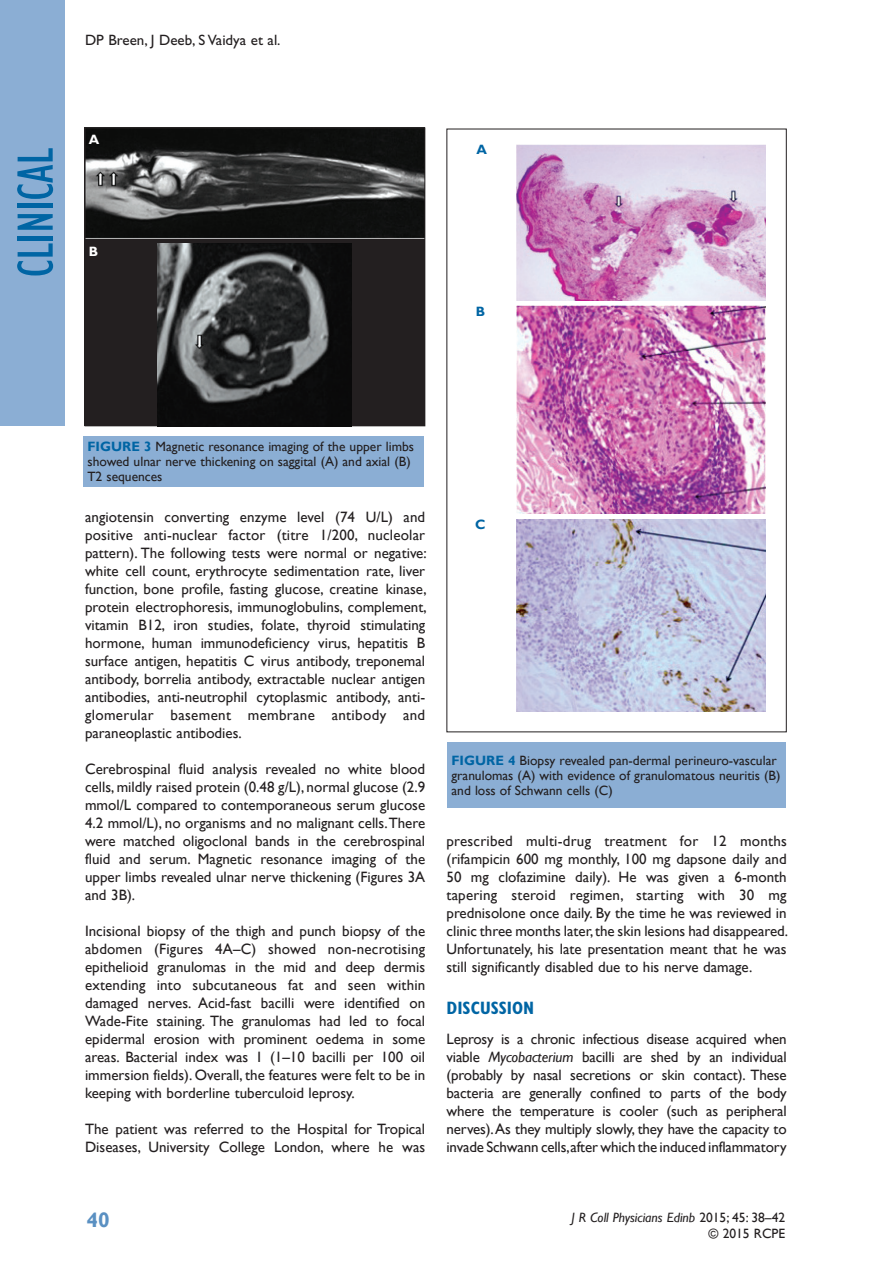
<style>
.page{position:relative;width:893px;height:1263px;background:#fff}
.page>*{position:absolute;margin:0;border:0;box-sizing:border-box;transform-origin:0 0}
.Section{font:condensed 52.5px "Gill Sans";color:#0065a4}
.t1{font:700 21px "Gill Sans";color:#5a90c2}
.Text_-_heading_1{font:700 condensed 18px "Gill Sans";color:#0065a4}
.Text_-_body_text{font:15px/18px "Gill Sans";color:#231f20;text-align:justify}
.Running_head_-_autho{font:15px "Gill Sans";color:#231f20}
.t2{font:13.5px/15px "Gill Sans";color:#231f20}
.t3{font:italic 13.5px "Gill Sans";color:#231f20}
.t4{font:700 13.5px "Gill Sans";color:#0065a4}
.t5{font:700 13.5px "Gill Sans";color:#fff}
.s1{font-weight:700;color:#0065a4}
.s2{font-style:italic}
.s3{font-style:normal}
</style>
<div class="page">
<div style="left:0;top:0;width:64px;height:425px;background:#8baed4"></div>
<img style="left:517px;top:144px;width:248px;height:156px">
<img style="left:517px;top:306px;width:248px;height:208px">
<img style="left:517px;top:520px;width:248px;height:192px">
<div style="left:447px;top:742px;width:339px;height:66px;background:#8baed4"></div>
<div style="left:85px;top:128px;width:340px;height:298px;background:#231f20"></div>
<img style="left:87px;top:130px;width:336px;height:109px">
<div style="left:85px;top:128px;width:340px;height:298px;border:1px solid #231f20"></div>
<div style="left:83px;top:436px;width:340px;height:51px;background:#8baed4"></div>
<img style="left:158px;top:244px;width:194px;height:182px">
<p class="Running_head_-_autho" style="left:85px;top:32px;width:197px">DP Breen, J Deeb, S Vaidya et al.</p>
<p class="t5" style="left:89px;top:132px;width:12px">A</p>
<p class="Section" style="left:5px;top:277px;width:131px;rotate:-90deg">CLINICAL</p>
<p class="t4" style="left:476px;top:142px;width:12px">A</p>
<p class="t4" style="left:476px;top:303px;width:11px">B</p>
<p class="t5" style="left:89px;top:243px;width:11px">B</p>
<p class="t2" style="left:87px;top:439px;width:328px"><span class="s1">FIGURE 3</span> Magnetic resonance imaging of the upper limbs showed ulnar nerve thickening on saggital (A) and axial (B)<br>T2 sequences</p>
<p class="Text_-_body_text" style="left:85px;top:508px;width:343px">angiotensin converting enzyme level (74 U/L) and positive anti-nuclear factor (titre 1/200, nucleolar pattern). The following tests were normal or negative: white cell count, erythrocyte sedimentation rate, liver function, bone profile, fasting glucose, creatine kinase, protein electrophoresis, immunoglobulins, complement, vitamin B12, iron studies, folate, thyroid stimulating hormone, human immunodeficiency virus, hepatitis B surface antigen, hepatitis C virus antibody, treponemal antibody, borrelia antibody, extractable nuclear antigen antibodies, anti-neutrophil cytoplasmic antibody, anti&shy;glomerular basement membrane antibody and paraneoplastic antibodies.</p>
<p class="Text_-_body_text" style="left:85px;top:760px;width:342px">Cerebrospinal fluid analysis revealed no white blood cells, mildly raised protein (0.48 g/L), normal glucose (2.9 mmol/L compared to contemporaneous serum glucose 4.2 mmol/L), no organisms and no malignant cells. There were matched oligoclonal bands in the cerebrospinal fluid and serum. Magnetic resonance imaging of the upper limbs revealed ulnar nerve thickening (Figures 3A and 3B).</p>
<p class="Text_-_body_text" style="left:85px;top:922px;width:342px">Incisional biopsy of the thigh and punch biopsy of the abdomen (Figures 4A–C) showed non-necrotising epithelioid granulomas in the mid and deep dermis extending into subcutaneous fat and seen within damaged nerves. Acid-fast bacilli were identified on Wade-Fite staining. The granulomas had led to focal epidermal erosion with prominent oedema in some areas. Bacterial index was 1 (1–10 bacilli per 100 oil immersion fields). Overall, the features were felt to be in keeping with borderline tuberculoid leprosy.</p>
<p class="Text_-_body_text" style="left:85px;top:1120px;width:342px">The patient was referred to the Hospital for Tropical<br>Diseases, University College London, where he was</p>
<p class="t4" style="left:475px;top:517px;width:12px">C</p>
<p class="t2" style="left:451px;top:753px;width:330px"><span class="s1">FIGURE 4</span> Biopsy revealed pan-dermal perineuro-vascular granulomas (A) with evidence of granulomatous neuritis (B) and loss of Schwann cells (C)</p>
<p class="Text_-_body_text" style="left:446px;top:832px;width:343px">prescribed multi-drug treatment for 12 months (rifampicin 600 mg monthly, 100 mg dapsone daily and 50 mg clofazimine daily). He was given a 6-month tapering steroid regimen, starting with 30 mg prednisolone once daily. By the time he was reviewed in clinic three months later, the skin lesions had disappeared.<br>Unfortunately, his late presentation meant that he was still significantly disabled due to his nerve damage.</p>
<p class="Text_-_heading_1" style="left:446px;top:997px;width:89px">DISCUSSION</p>
<p class="Text_-_body_text" style="left:446px;top:1030px;width:342px">Leprosy is a chronic infectious disease acquired when viable <span class="s2">Mycobacterium</span> bacilli are shed by an individual (probably by nasal secretions or skin contact). These bacteria are generally confined to parts of the body where the temperature is cooler (such as peripheral nerves). As they multiply slowly, they have the capacity to invade Schwann cells,after which the induced inflammatory</p>
<p class="t1" style="left:87px;top:1207px;width:25px">40</p>
<p class="t3" style="left:571px;top:1210px;width:215px">J R Coll Physicians Edinb <span class="s3">2015; 45: 38–42</span></p>
<p class="t2" style="left:709px;top:1226px;width:78px">© 2015 RCPE</p>
</div>
